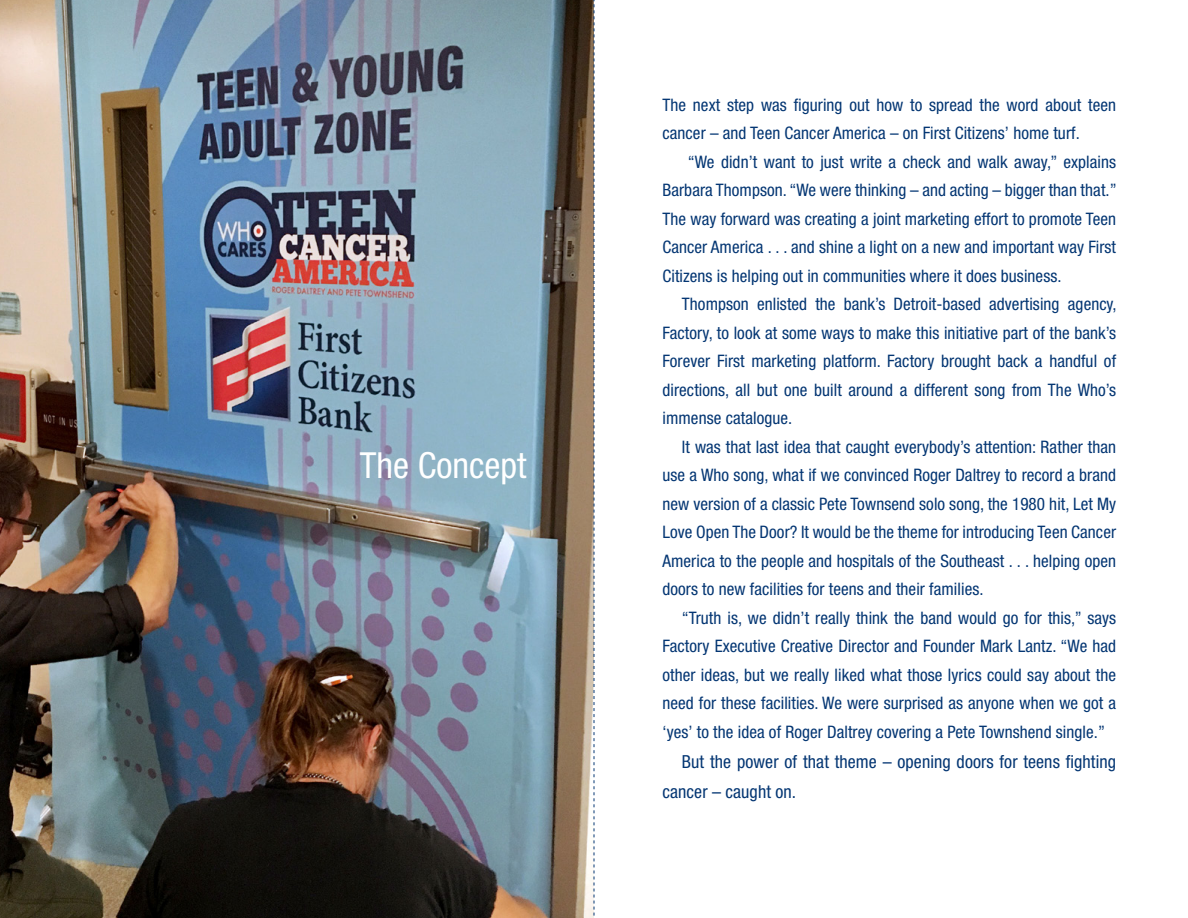
<style>
.page{position:relative;width:1188px;height:918px;background:#fff}
.page>*{position:absolute;margin:0;border:0;box-sizing:border-box;transform-origin:0 0}
.t1{font:condensed 36px "Helvetica Neue LT Std";color:#fff}
.t2{font:condensed 18px/30px "Helvetica Neue LT Std";letter-spacing:.005em;color:#043673}
.t3{font:condensed 17.25px/28.5px "Helvetica Neue LT Std";letter-spacing:.005em;color:#043673;text-align:justify}
</style>
<div class="page">
<img style="left:0;top:0;width:594px;height:918px">
<svg style="left:594px;top:0;width:1px;height:916px"></svg>
<h1 class="t1" style="left:360px;top:445px;width:168px">The Concept</h1>
<p class="t3" style="left:662px;top:90px;width:455px">The next step was figuring out how to spread the word about teen cancer – and Teen Cancer America – on First Citizens’ home turf.</p>
<p class="t3" style="left:662px;top:147px;width:456px;text-indent:25px">“We didn’t want to just write a check and walk away,” explains Barbara Thompson. “We were thinking – and acting – bigger than that.” The way forward was creating a joint marketing effort to promote Teen Cancer America . . . and shine a light on a new and important way First Citizens is helping out in communities where it does business.</p>
<p class="t3" style="left:662px;top:290px;width:456px;text-indent:19px">Thompson enlisted the bank’s Detroit-based advertising agency, Factory, to look at some ways to make this initiative part of the bank’s Forever First marketing platform. Factory brought back a handful of directions, all but one built around a different song from The Who’s immense catalogue.</p>
<p class="t3" style="left:662px;top:432px;width:455px;text-indent:19px">It was that last idea that caught everybody’s attention: Rather than use a Who song, what if we convinced Roger Daltrey to record a brand new version of a classic Pete Townsend solo song, the 1980 hit, Let My Love Open The Door? It would be the theme for introducing Teen Cancer America to the people and hospitals of the Southeast . . . helping open doors to new facilities for teens and their families.</p>
<p class="t3" style="left:662px;top:603px;width:455px;text-indent:19px">“Truth is, we didn’t really think the band would go for this,” says Factory Executive Creative Director and Founder Mark Lantz. “We had other ideas, but we really liked what those lyrics could say about the need for these facilities. We were surprised as anyone when we got a ‘yes’ to the idea of Roger Daltrey covering a Pete Townshend single.”</p>
<p class="t2" style="left:662px;top:746px;width:455px;text-indent:19px">But the power of that theme – opening doors for teens fighting cancer – caught on.</p>
</div>
